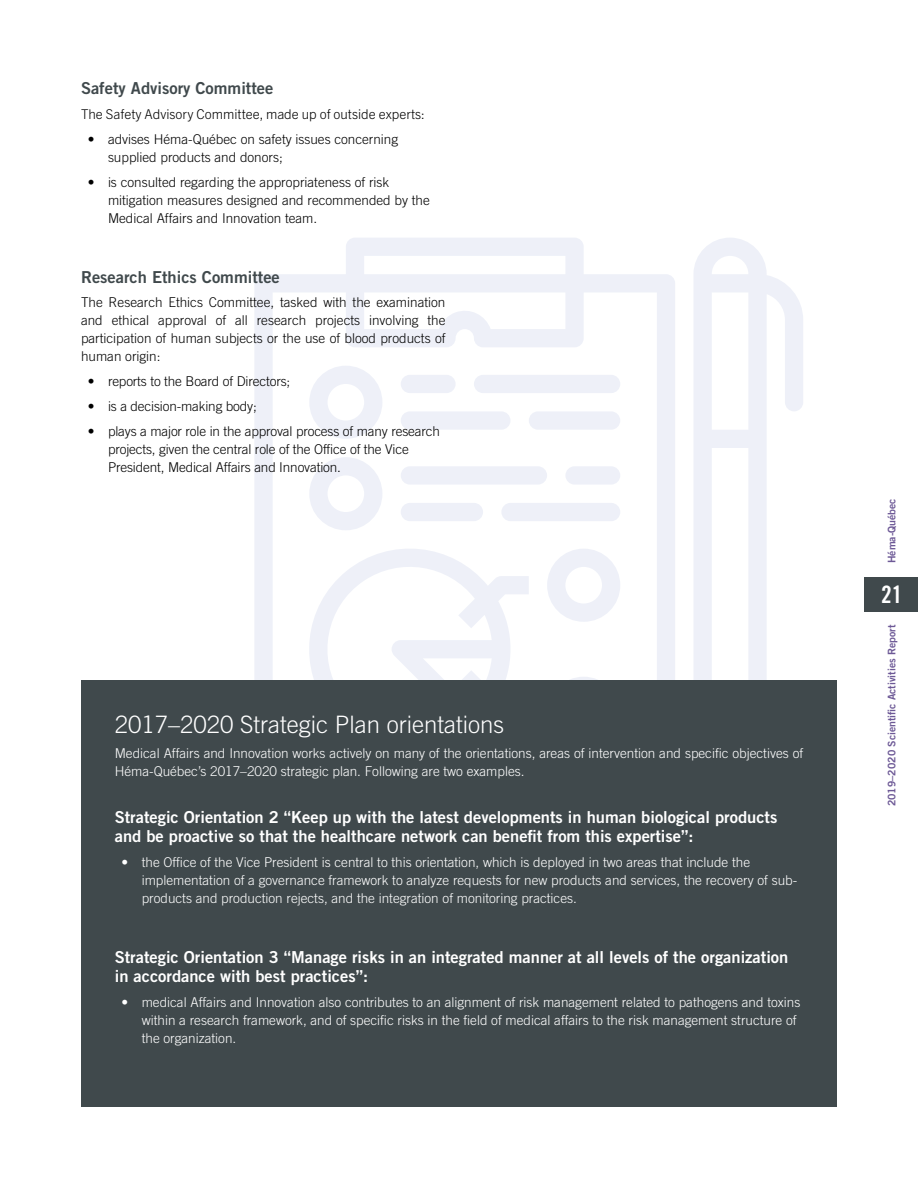
<style>
.page{position:relative;width:918px;height:1188px;background:#fff}
.page>*{position:absolute;margin:0;border:0;box-sizing:border-box;transform-origin:0 0}
.t1{font:300 24px "Trade Gothic";color:#fff}
.t2{font:24px "Trade Gothic Bold Cond Twenty";color:#fff}
.t3{font:16.5px/19.5px "Trade Gothic Bold Two";color:#fff}
.t4{font:16.5px "Trade Gothic Bold Two";color:#40494c}
.t5{font:300 13.5px/18px "Trade Gothic";color:#fff}
.t6{font:300 13.5px/18px "Trade Gothic";color:#000}
.t7{font:300 13.5px "Trade Gothic Next LT Pro";color:#000}
.t8{font:10.5px "Trade Gothic Bold Two";color:#6d5996}
</style>
<div class="page">
<hr style="left:0;top:0;width:1px;height:1188px;background:#6d5996">
<div style="left:864px;top:577px;width:54px;height:34px;background:#40494c"></div>
<svg style="left:254px;top:238px;width:421px;height:443px"></svg>
<svg style="left:309px;top:366px;width:73px;height:73px"></svg>
<svg style="left:309px;top:457px;width:73px;height:73px"></svg>
<div style="left:474px;top:375px;width:146px;height:18px;background:#eef0f8;border-radius:9px"></div>
<div style="left:401px;top:375px;width:55px;height:18px;background:#eef0f8;border-radius:9px"></div>
<div style="left:529px;top:411px;width:91px;height:19px;background:#eef0f8;border-radius:9px"></div>
<div style="left:401px;top:411px;width:110px;height:19px;background:#eef0f8;border-radius:9px"></div>
<div style="left:565px;top:466px;width:55px;height:19px;background:#eef0f8;border-radius:9px"></div>
<div style="left:401px;top:466px;width:146px;height:19px;background:#eef0f8;border-radius:9px"></div>
<div style="left:501px;top:503px;width:119px;height:18px;background:#eef0f8;border-radius:9px"></div>
<div style="left:401px;top:503px;width:82px;height:18px;background:#eef0f8;border-radius:9px"></div>
<svg style="left:693px;top:238px;width:110px;height:443px"></svg>
<svg style="left:297px;top:536px;width:232px;height:145px"></svg>
<svg style="left:547px;top:549px;width:73px;height:73px"></svg>
<svg style="left:547px;top:677px;width:73px;height:4px"></svg>
<div style="left:81px;top:681px;width:756px;height:426px;background:#40494c"></div>
<p class="t4" style="left:81px;top:78px;width:194px">Safety Advisory Committee</p>
<p class="t7" style="left:81px;top:105px;width:345px">The Safety Advisory Committee, made up of outside experts:</p>
<p class="t6" style="left:108px;top:130px;width:292px;text-indent:-20px">• advises Héma‑Québec on safety issues concerning supplied products and donors;</p>
<p class="t6" style="left:108px;top:173px;width:323px;text-indent:-20px">• is consulted regarding the appropriateness of risk mitigation measures designed and recommended by the<br>Medical Affairs and Innovation team.</p>
<p class="t4" style="left:81px;top:266px;width:200px">Research Ethics Committee</p>
<p class="t6" style="left:81px;top:293px;width:366px;text-align:justify">The Research Ethics Committee, tasked with the examination and ethical approval of all research projects involving the participation of human subjects or the use of blood products of human origin:</p>
<p class="t6" style="left:88px;top:372px;width:204px">• reports to the Board of Directors;</p>
<p class="t6" style="left:88px;top:397px;width:171px">• is a decision-making body;</p>
<p class="t6" style="left:108px;top:422px;width:333px;text-indent:-20px">• plays a major role in the approval process of many research projects, given the central role of the Office of the Vice<br>President, Medical Affairs and Innovation.</p>
<h1 class="t1" style="left:115px;top:711px;width:391px">2017–2020 Strategic Plan orientations</h1>
<p class="t5" style="left:115px;top:744px;width:690px">Medical Affairs and Innovation works actively on many of the orientations, areas of intervention and specific objectives of<br>Héma‑Québec’s 2017–2020 strategic plan. Following are two examples.</p>
<p class="t3" style="left:115px;top:807px;width:664px">Strategic Orientation 2 “Keep up with the latest developments in human biological products and be proactive so that the healthcare network can benefit from this expertise”:</p>
<p class="t5" style="left:142px;top:853px;width:656px;text-indent:-20px">• the Office of the Vice President is central to this orientation, which is deployed in two areas that include the implementation of a governance framework to analyze requests for new products and services, the recovery of sub&shy;products and production rejects, and the integration of monitoring practices.</p>
<p class="t3" style="left:115px;top:947px;width:675px">Strategic Orientation 3 “Manage risks in an integrated manner at all levels of the organization in accordance with best practices”:</p>
<p class="t5" style="left:142px;top:993px;width:660px;text-indent:-20px">• medical Affairs and Innovation also contributes to an alignment of risk management related to pathogens and toxins within a research framework, and of specific risks in the field of medical affairs to the risk management structure of the organization.</p>
<p class="t8" style="left:885px;top:563px;width:66px;rotate:-90deg">Héma-Québec</p>
<h1 class="t2" style="left:881px;top:580px;width:23px">21</h1>
<p class="t8" style="left:885px;top:806px;width:183px;rotate:-90deg">2019–2020 Scientific Activities Report</p>
</div>
